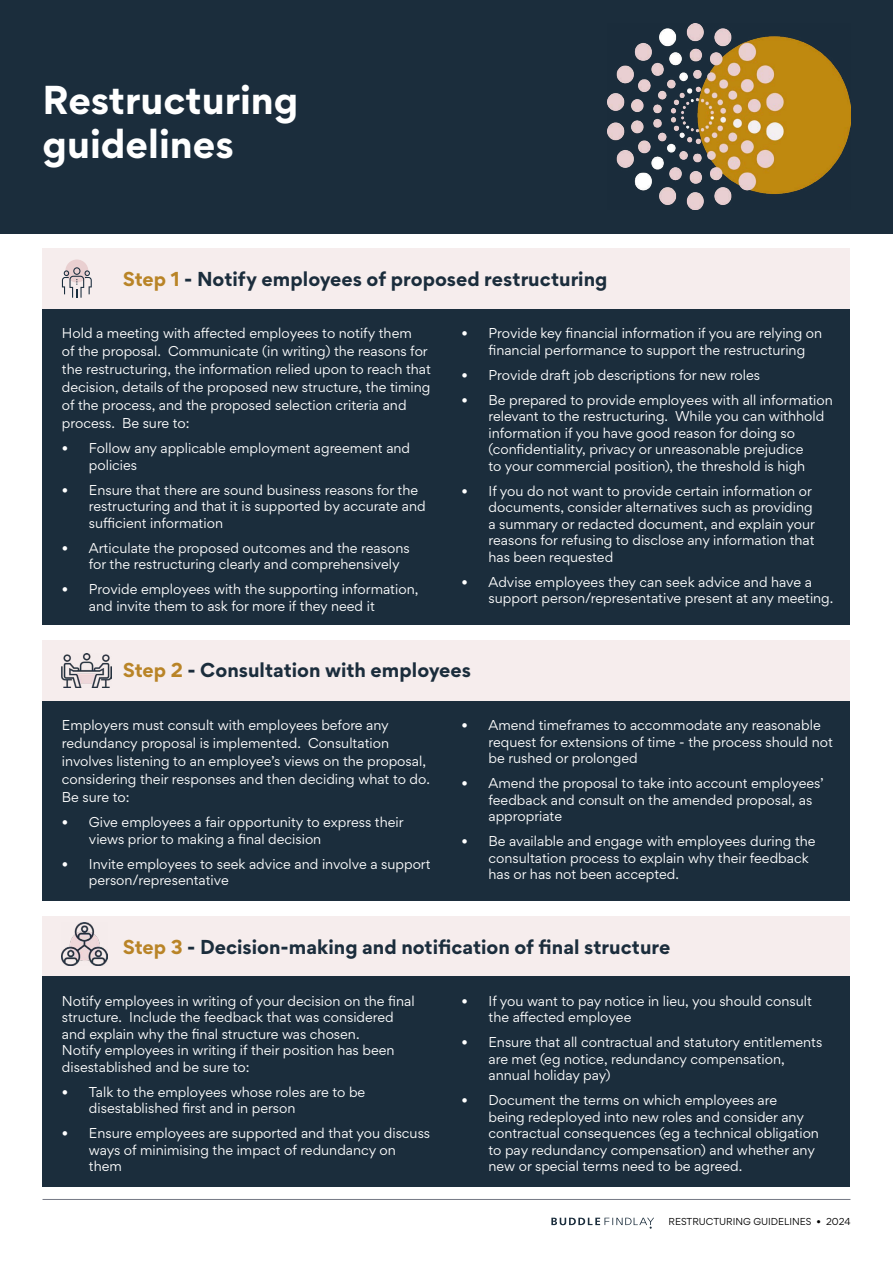
<style>
.page{position:relative;width:893px;height:1263px;background:#fff}
.page>*{position:absolute;margin:0;border:0;box-sizing:border-box;transform-origin:0 0}
.t1{font:700 36px/43.2px "Gordita";color:#fff}
.t2{font:700 18px "Gordita";color:#1b2d3c}
.t3{font:12.75px/16.5px "Gordita";color:#fff}
.t4{font:9px "Gordita";color:#000}
.s1{color:#b98427}
</style>
<div class="page">
<hr style="left:43px;top:1199px;width:807px;height:1px;background:#747885">
<svg style="left:551px;top:1218px;width:103px;height:11px"></svg>
<div style="left:0;top:0;width:893px;height:234px;background:#1b2d3c"></div>
<div style="left:43px;top:307px;width:807px;height:318px;background:#1b2d3c"></div>
<div style="left:43px;top:248px;width:807px;height:61px;background:#f6eded"></div>
<div style="left:65px;top:259px;width:23px;height:23px;background:#e9cfd0;border-radius:50%"></div>
<svg style="left:62px;top:267px;width:30px;height:31px"></svg>
<div style="left:43px;top:641px;width:807px;height:60px;background:#f6eded"></div>
<div style="left:43px;top:701px;width:807px;height:200px;background:#1b2d3c"></div>
<div style="left:43px;top:916px;width:807px;height:60px;background:#f6eded"></div>
<div style="left:43px;top:976px;width:807px;height:211px;background:#1b2d3c"></div>
<img style="left:608px;top:24px;width:242px;height:186px">
<img style="left:62px;top:654px;width:49px;height:34px">
<img style="left:62px;top:923px;width:46px;height:42px">
<h1 class="t1" style="left:43px;top:78px;width:257px">Restructuring guidelines</h1>
<h2 class="t2" style="left:123px;top:264px;width:486px"><span class="s1">Step 1</span> - Notify employees of proposed restructuring</h2>
<p class="t3" style="left:488px;top:325px;width:335px;text-indent:-27px">• Provide key financial information if you are relying on financial performance to support the restructuring</p>
<p class="t3" style="left:461px;top:366px;width:300px">• Provide draft job descriptions for new roles</p>
<p class="t3" style="left:488px;top:391px;width:346px;text-indent:-27px">• Be prepared to provide employees with all information relevant to the restructuring. While you can withhold information if you have good reason for doing so (confidentiality, privacy or unreasonable prejudice<br>to your commercial position), the threshold is high</p>
<p class="t3" style="left:488px;top:482px;width:328px;text-indent:-27px">• If you do not want to provide certain information or documents, consider alternatives such as providing a summary or redacted document, and explain your reasons for refusing to disclose any information that has been requested</p>
<p class="t3" style="left:488px;top:573px;width:346px;text-indent:-27px">• Advise employees they can seek advice and have a support person/representative present at any meeting.</p>
<p class="t3" style="left:62px;top:324px;width:371px;line-height:18px">Hold a meeting with affected employees to notify them<br>of the proposal. Communicate (in writing) the reasons for the restructuring, the information relied upon to reach that decision, details of the proposed new structure, the timing of the process, and the proposed selection criteria and process. Be sure to:</p>
<p class="t3" style="left:89px;top:440px;width:323px;text-indent:-27px">• Follow any applicable employment agreement and policies</p>
<p class="t3" style="left:89px;top:481px;width:338px;text-indent:-27px">• Ensure that there are sound business reasons for the restructuring and that it is supported by accurate and sufficient information</p>
<p class="t3" style="left:89px;top:539px;width:322px;text-indent:-27px">• Articulate the proposed outcomes and the reasons for the restructuring clearly and comprehensively</p>
<p class="t3" style="left:89px;top:581px;width:331px;text-indent:-27px">• Provide employees with the supporting information, and invite them to ask for more if they need it</p>
<h2 class="t2" style="left:123px;top:656px;width:349px"><span class="s1">Step 2</span> - Consultation with employees</h2>
<p class="t3" style="left:488px;top:716px;width:346px;text-indent:-27px">• Amend timeframes to accommodate any reasonable request for extensions of time - the process should not be rushed or prolonged</p>
<p class="t3" style="left:488px;top:774px;width:337px;text-indent:-27px">• Amend the proposal to take into account employees’ feedback and consult on the amended proposal, as appropriate</p>
<p class="t3" style="left:488px;top:832px;width:329px;text-indent:-27px">• Be available and engage with employees during the consultation process to explain why their feedback has or has not been accepted.</p>
<p class="t3" style="left:62px;top:716px;width:370px;line-height:18px">Employers must consult with employees before any redundancy proposal is implemented. Consultation involves listening to an employee’s views on the proposal, considering their responses and then deciding what to do.<br>Be sure to:</p>
<p class="t3" style="left:89px;top:814px;width:316px;text-indent:-27px">• Give employees a fair opportunity to express their views prior to making a final decision</p>
<p class="t3" style="left:89px;top:855px;width:343px;text-indent:-27px">• Invite employees to seek advice and involve a support person/representative</p>
<h2 class="t2" style="left:123px;top:932px;width:549px"><span class="s1">Step 3</span> - Decision-making and notification of final structure</h2>
<p class="t3" style="left:488px;top:992px;width:325px;text-indent:-27px">• If you want to pay notice in lieu, you should consult the affected employee</p>
<p class="t3" style="left:488px;top:1034px;width:335px;text-indent:-27px">• Ensure that all contractual and statutory entitlements are met (eg notice, redundancy compensation, annual holiday pay)</p>
<p class="t3" style="left:488px;top:1092px;width:332px;text-indent:-27px">• Document the terms on which employees are<br>being redeployed into new roles and consider any contractual consequences (eg a technical obligation to pay redundancy compensation) and whether any new or special terms need to be agreed.</p>
<p class="t3" style="left:62px;top:992px;width:354px">Notify employees in writing of your decision on the final structure. Include the feedback that was considered and explain why the final structure was chosen.<br>Notify employees in writing if their position has been disestablished and be sure to:</p>
<p class="t3" style="left:89px;top:1083px;width:278px;text-indent:-27px">• Talk to the employees whose roles are to be disestablished first and in person</p>
<p class="t3" style="left:89px;top:1125px;width:343px;text-indent:-27px">• Ensure employees are supported and that you discuss ways of minimising the impact of redundancy on them</p>
<p class="t4" style="left:669px;top:1215px;width:183px">RESTRUCTURING GUIDELINES • 2024</p>
</div>
